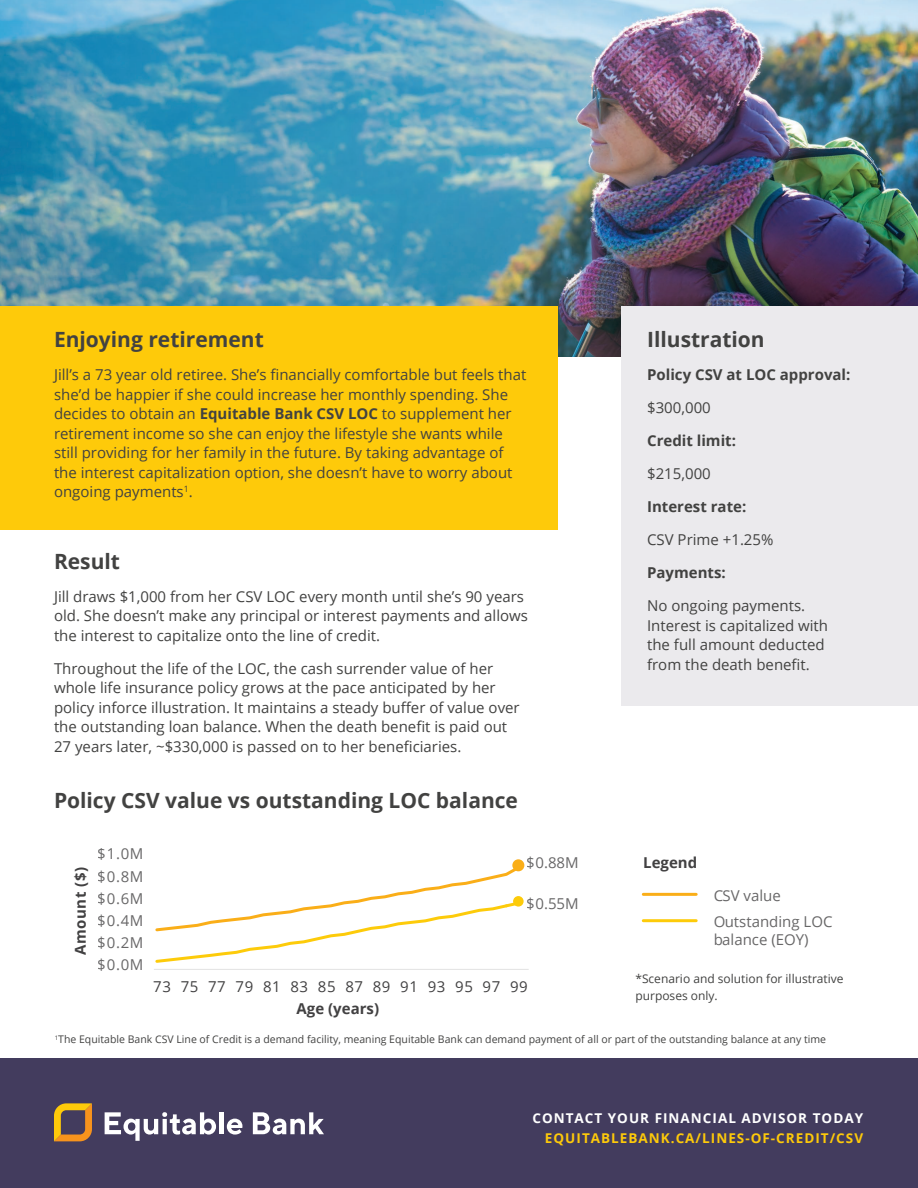
<style>
.page{position:relative;width:918px;height:1188px;background:#fff}
.page>*{position:absolute;margin:0;border:0;box-sizing:border-box;transform-origin:0 0}
.t1{font:700 21px "Open Sans";color:#424241}
.p1{font:15px/19.5px "Open Sans";color:#424241}
.t2{font:15px/18px "Open Sans";color:#424142}
.p1-2{font:700 15px "Open Sans";color:#424241}
.t3{font:15px "Open Sans";letter-spacing:.04em;color:#424142}
.t4{font:700 15px "Open Sans";color:#424142}
.t5{font:700 13.5px "Open Sans";letter-spacing:.075em;color:#feca0a}
.t6{font:700 13.5px "Open Sans";letter-spacing:.075em;color:#fff}
.notes{font:12px/16.5px "Open Sans";color:#424241}
.notes-2{font:10.5px "Open Sans";color:#424241}
.s1{font-weight:700}
</style>
<div class="page">
<div style="left:0;top:1058px;width:918px;height:130px;background:#433c5e"></div>
<svg style="left:105px;top:1112px;width:111px;height:29px"></svg>
<div style="left:219px;top:1112px;width:5px;height:22px;background:#fff"></div>
<svg style="left:227px;top:1119px;width:15px;height:16px"></svg>
<svg style="left:253px;top:1112px;width:71px;height:23px"></svg>
<svg style="left:54px;top:1103px;width:38px;height:38px"></svg>
<img style="left:0;top:0;width:918px;height:356px">
<div style="left:0;top:307px;width:558px;height:223px;background:#feca0a"></div>
<div style="left:621px;top:307px;width:297px;height:399px;background:#ebeaed"></div>
<hr style="left:154px;top:969px;width:375px;height:1px;background:#e2e3e2">
<hr style="left:643px;top:893px;width:53px;height:3px;background:#faae18">
<hr style="left:643px;top:919px;width:53px;height:3px;background:#fdcb0a">
<div style="left:512px;top:859px;width:12px;height:12px;border:3px solid #faae18;border-radius:50%"></div>
<svg style="left:155px;top:863px;width:369px;height:100px"></svg>
<div style="left:514px;top:897px;width:9px;height:9px;background:#fdcb0a;border-radius:50%"></div>
<div style="left:513px;top:896px;width:11px;height:11px;border:2px solid #fdcb0a;border-radius:50%"></div>
<p class="t1" style="left:54px;top:325px;width:211px">Enjoying retirement</p>
<p class="p1" style="left:54px;top:365px;width:474px">Jill’s a 73 year old retiree. She’s financially comfortable but feels that she’d be happier if she could increase her monthly spending. She decides to obtain an <span class="s1">Equitable Bank CSV LOC</span> to supplement her retirement income so she can enjoy the lifestyle she wants while still providing for her family in the future. By taking advantage of the interest capitalization option, she doesn’t have to worry about ongoing payments<sup>1</sup>.</p>
<p class="t1" style="left:54px;top:547px;width:68px">Result</p>
<p class="p1" style="left:54px;top:586px;width:476px">Jill draws $1,000 from her CSV LOC every month until she’s 90 years old. She doesn’t make any principal or interest payments and allows the interest to capitalize onto the line of credit.</p>
<p class="p1" style="left:54px;top:658px;width:467px">Throughout the life of the LOC, the cash surrender value of her whole life insurance policy grows at the pace anticipated by her policy inforce illustration. It maintains a steady buffer of value over the outstanding loan balance. When the death benefit is paid out 27 years later, ~$330,000 is passed on to her beneficiaries.</p>
<p class="t1" style="left:54px;top:786px;width:466px">Policy CSV value vs outstanding LOC balance</p>
<p class="t1" style="left:647px;top:325px;width:119px">Illustration</p>
<p class="p1-2" style="left:647px;top:364px;width:205px">Policy CSV at LOC approval:</p>
<p class="p1" style="left:647px;top:398px;width:65px">$300,000</p>
<p class="p1-2" style="left:647px;top:430px;width:90px">Credit limit:</p>
<p class="p1" style="left:647px;top:464px;width:65px">$215,000</p>
<p class="p1-2" style="left:647px;top:496px;width:101px">Interest rate:</p>
<p class="p1" style="left:647px;top:530px;width:128px">CSV Prime +1.25%</p>
<p class="p1-2" style="left:647px;top:562px;width:80px">Payments:</p>
<p class="p1" style="left:647px;top:596px;width:183px">No ongoing payments.<br>Interest is capitalized with the full amount deducted from the death benefit.</p>
<p class="t2" style="left:98px;top:845px;width:47px">$1.0M</p>
<p class="t4" style="left:643px;top:852px;width:56px">Legend</p>
<p class="t2" style="left:527px;top:853px;width:53px">$0.88M</p>
<p class="t4" style="left:70px;top:955px;width:90px;rotate:-90deg">Amount ($)</p>
<p class="t2" style="left:98px;top:867px;width:47px">$0.8M</p>
<p class="t2" style="left:713px;top:886px;width:69px">CSV value</p>
<p class="t2" style="left:98px;top:889px;width:47px">$0.6M</p>
<p class="t2" style="left:527px;top:894px;width:53px">$0.55M</p>
<p class="t2" style="left:98px;top:911px;width:47px">$0.4M</p>
<p class="t2" style="left:713px;top:913px;width:121px">Outstanding LOC balance (EOY)</p>
<p class="notes" style="left:635px;top:970px;width:210px">*Scenario and solution for illustrative purposes only.</p>
<p class="notes-2" style="left:55px;top:1032px;width:773px"><sup>1</sup>The Equitable Bank CSV Line of Credit is a demand facility, meaning Equitable Bank can demand payment of all or part of the outstanding balance at any time</p>
<p class="t2" style="left:98px;top:933px;width:47px">$0.2M</p>
<p class="t2" style="left:98px;top:955px;width:47px">$0.0M</p>
<p class="t3" style="left:153px;top:977px;width:376px">73 75 77 79 81 83 85 87 89 91 93 95 97 99</p>
<p class="t4" style="left:297px;top:998px;width:84px">Age (years)</p>
<p class="t6" style="left:532px;top:1109px;width:332px">CONTACT YOUR FINANCIAL ADVISOR TODAY</p>
<p class="t5" style="left:545px;top:1128px;width:320px">EQUITABLEBANK.CA/LINES-OF-CREDIT/CSV</p>
</div>
